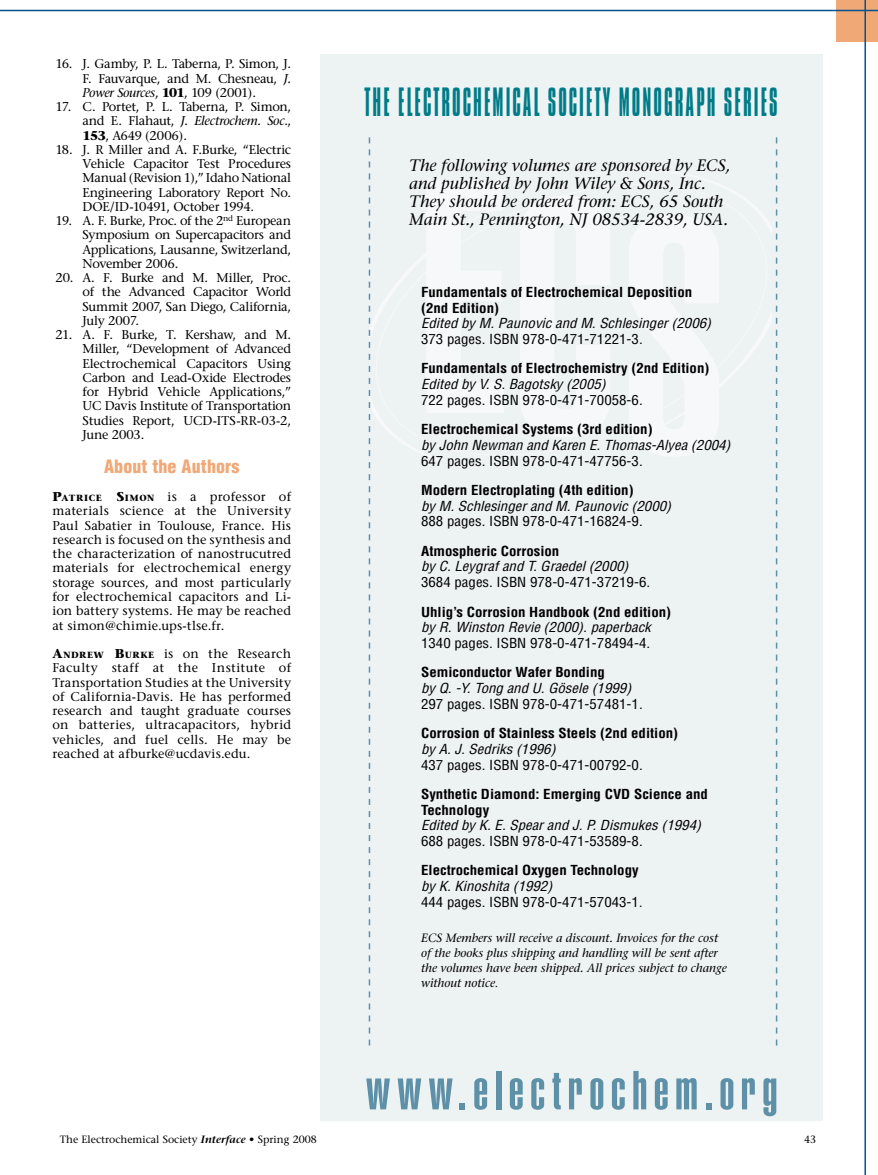
<style>
.page{position:relative;width:878px;height:1175px;background:#fff}
.page>*{position:absolute;margin:0;border:0;box-sizing:border-box;transform-origin:0 0}
.t1{font:900 extra-condensed 54px "Helvetica";letter-spacing:.12em;color:#5e91a8}
.t2{font:300 35.1px "Compacta BT";letter-spacing:.075em;color:#007b88;scale:.77 1}
.t3{font:900 condensed 18px "Helvetica";letter-spacing:.005em;color:#efa876}
.t4{font:italic 16.5px/18px "Stone Serif";color:#000}
.t5{font:700 condensed 13.5px/15.8px "Helvetica";color:#000;scale:1.1 1}
.t6{font:condensed 13.5px "Helvetica";color:#000;scale:1.1 1}
.t7{font:italic condensed 13.5px "Helvetica";color:#000;scale:1.1 1}
.t8{font:12.75px/14.2px "Stone Serif";letter-spacing:-.01em;color:#000;text-align:justify}
.t9{font:italic 12px/15px "Stone Serif";color:#000}
.t10{font:10.5px "Stone Serif";color:#000}
.t11{font:700 8.85px "Stone Serif";letter-spacing:.075em;color:#000}
.s1{font-style:italic}
.s2{font-weight:700}
.s3{font-size:12.75px}
.s4{font-weight:700;font-size:8.85px}
.s5{font-size:10.5px}
.s6{font-weight:600;font-style:italic}
</style>
<div class="page">
<div style="left:836px;top:0;width:42px;height:41px;background:#efa876"></div>
<hr style="left:0;top:10px;width:878px;height:1px;background:#00548f">
<hr style="left:864px;top:0;width:2px;height:1174px;background:#00548f">
<div style="left:320px;top:54px;width:502px;height:1066px;background:#edf2f3"></div>
<svg style="left:369px;top:137px;width:1px;height:908px"></svg>
<svg style="left:775px;top:137px;width:2px;height:908px"></svg>
<p class="t8" style="left:82px;top:57px;width:210px;text-indent:-27px">16. J. Gamby, P. L. Taberna, P. Simon, J.<br>F. Fauvarque, and M. Chesneau, <span class="s1">J.<br>Power Sources</span>, <span class="s2">101</span>, 109 (2001).</p>
<p class="t8" style="left:82px;top:99px;width:210px;text-indent:-27px">17. C. Portet, P. L. Taberna, P. Simon, and E. Flahaut, <span class="s1">J. Electrochem. Soc</span>., <span class="s2">153</span>, A649 (2006).</p>
<p class="t8" style="left:82px;top:142px;width:210px;text-indent:-27px">18. J. R Miller and A. F.Burke, “Electric Vehicle Capacitor Test Procedures Manual (Revision 1),” Idaho National Engineering Laboratory Report No.<br>DOE/ID-10491, October 1994.</p>
<p class="t8" style="left:82px;top:213px;width:210px;text-indent:-27px">19. A. F. Burke, Proc. of the 2<sup>nd</sup> European Symposium on Supercapacitors and Applications, Lausanne, Switzerland, November 2006.</p>
<p class="t8" style="left:82px;top:270px;width:210px;text-indent:-27px">20. A. F. Burke and M. Miller, Proc. of the Advanced Capacitor World Summit 2007, San Diego, California, July 2007.</p>
<p class="t8" style="left:82px;top:327px;width:210px;text-indent:-27px">21. A. F. Burke, T. Kershaw, and M.<br>Miller, “Development of Advanced Electrochemical Capacitors Using Carbon and Lead-Oxide Electrodes for Hybrid Vehicle Applications,” UC Davis Institute of Transportation Studies Report, UCD-ITS-RR-03-2, June 2003.</p>
<h3 class="t3" style="left:104px;top:455px;width:137px">About the Authors</h3>
<p class="t11" style="left:52px;top:492px;width:44px"><span class="s3">P</span>ATRICE</p>
<p class="t8" style="left:52px;top:489px;width:240px;text-indent:64px"><span class="s2">S</span><span class="s4">IMON</span> is a professor of materials science at the University Paul Sabatier in Toulouse, France. His research is focused on the synthesis and the characterization of nanostrucutred materials for electrochemical energy storage sources, and most particularly for electrochemical capacitors and Li&shy;ion battery systems. He may be reached at simon@chimie.ups-tlse.fr.</p>
<p class="t11" style="left:52px;top:649px;width:96px"><span class="s3">A</span>NDREW <span class="s3">B</span>URKE</p>
<p class="t8" style="left:52px;top:646px;width:240px;text-indent:111px">is on the Research Faculty staff at the Institute of Transportation Studies at the University of California-Davis. He has performed research and taught graduate courses on batteries, ultracapacitors, hybrid vehicles, and fuel cells. He may be reached at afburke@ucdavis.edu.</p>
<h2 class="t2" style="left:364px;top:82px;width:493px">THE ELECTROCHEMICAL SOCIETY MONOGRAPH SERIES</h2>
<p class="t4" style="left:409px;top:156px;width:323px">The following volumes are sponsored by ECS, and published by John Wiley &amp; Sons, Inc.<br>They should be ordered from: ECS, 65 South Main St., Pennington, NJ 08534-2839, USA.</p>
<p class="t5" style="left:421px;top:284px;width:248px">Fundamentals of Electrochemical Deposition (2nd Edition)</p>
<p class="t7" style="left:421px;top:315px;width:265px">Edited by M. Paunovic and M. Schlesinger (2006)</p>
<p class="t6" style="left:421px;top:331px;width:203px">373 pages. ISBN 978-0-471-71221-3.</p>
<p class="t5" style="left:421px;top:360px;width:263px">Fundamentals of Electrochemistry (2nd Edition)</p>
<p class="t7" style="left:421px;top:376px;width:169px">Edited by V. S. Bagotsky (2005)</p>
<p class="t6" style="left:421px;top:391px;width:203px">722 pages. ISBN 978-0-471-70058-6.</p>
<p class="t5" style="left:421px;top:421px;width:212px">Electrochemical Systems (3rd edition)</p>
<p class="t7" style="left:421px;top:436px;width:283px">by John Newman and Karen E. Thomas-Alyea (2004)</p>
<p class="t6" style="left:421px;top:452px;width:203px">647 pages. ISBN 978-0-471-47756-3.</p>
<p class="t5" style="left:421px;top:482px;width:195px">Modern Electroplating (4th edition)</p>
<p class="t7" style="left:421px;top:497px;width:229px">by M. Schlesinger and M. Paunovic (2000)</p>
<p class="t6" style="left:421px;top:513px;width:203px">888 pages. ISBN 978-0-471-16824-9.</p>
<p class="t5" style="left:421px;top:543px;width:127px">Atmospheric Corrosion</p>
<p class="t7" style="left:421px;top:558px;width:190px">by C. Leygraf and T. Graedel (2000)</p>
<p class="t6" style="left:421px;top:574px;width:210px">3684 pages. ISBN 978-0-471-37219-6.</p>
<p class="t5" style="left:421px;top:603px;width:229px">Uhlig’s Corrosion Handbook (2nd edition)</p>
<p class="t7" style="left:421px;top:619px;width:210px">by R. Winston Revie (2000). paperback</p>
<p class="t6" style="left:421px;top:634px;width:210px">1340 pages. ISBN 978-0-471-78494-4.</p>
<p class="t5" style="left:421px;top:664px;width:169px">Semiconductor Wafer Bonding</p>
<p class="t7" style="left:421px;top:679px;width:192px">by Q. -Y. Tong and U. Gösele (1999)</p>
<p class="t6" style="left:421px;top:695px;width:203px">297 pages. ISBN 978-0-471-57481-1.</p>
<p class="t5" style="left:421px;top:725px;width:235px">Corrosion of Stainless Steels (2nd edition)</p>
<p class="t7" style="left:421px;top:740px;width:124px">by A. J. Sedriks (1996)</p>
<p class="t6" style="left:421px;top:756px;width:203px">437 pages. ISBN 978-0-471-00792-0.</p>
<p class="t5" style="left:421px;top:786px;width:262px">Synthetic Diamond: Emerging CVD Science and<br>Technology</p>
<p class="t7" style="left:421px;top:817px;width:256px">Edited by K. E. Spear and J. P. Dismukes (1994)</p>
<p class="t6" style="left:421px;top:832px;width:203px">688 pages. ISBN 978-0-471-53589-8.</p>
<p class="t5" style="left:421px;top:862px;width:199px">Electrochemical Oxygen Technology</p>
<p class="t7" style="left:421px;top:877px;width:121px">by K. Kinoshita (1992)</p>
<p class="t6" style="left:421px;top:893px;width:203px">444 pages. ISBN 978-0-471-57043-1.</p>
<p class="t9" style="left:421px;top:930px;width:307px">ECS Members will receive a discount. Invoices for the cost of the books plus shipping and handling will be sent after the volumes have been shipped. All prices subject to change without notice<span class="s5">.</span></p>
<h1 class="t1" style="left:366px;top:1059px;width:413px">www.electrochem.org</h1>
<p class="t10" style="left:60px;top:1133px;width:258px">The Electrochemical Society <span class="s6">Interface</span> • Spring 2008</p>
<p class="t10" style="left:804px;top:1133px;width:14px">43</p>
</div>
